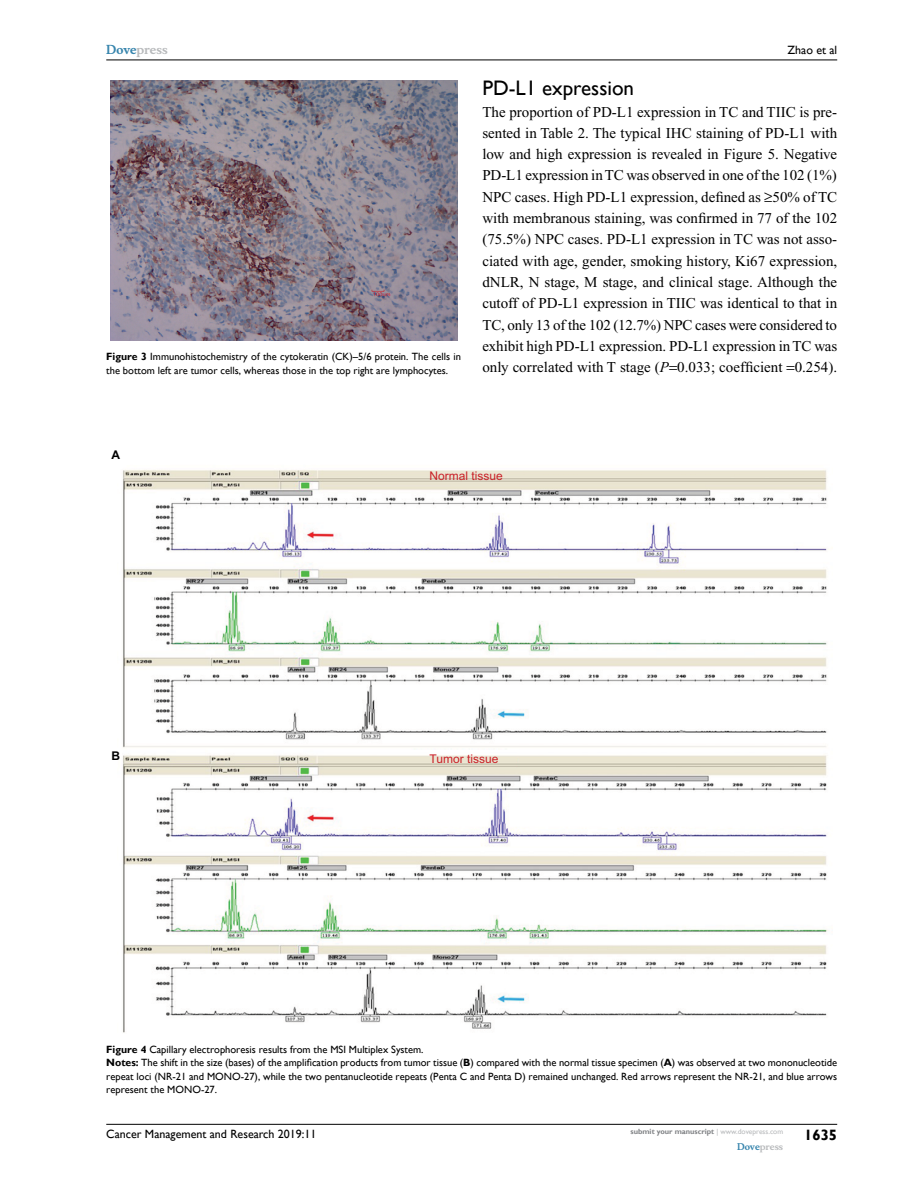
<style>
.page{position:relative;width:918px;height:1188px;background:#fff}
.page>*{position:absolute;margin:0;border:0;box-sizing:border-box;transform-origin:0 0}
.t1{font:21px "Gill Sans";color:#000}
.t2{font:15px/21.3px "Times New Roman";color:#000;text-align:justify}
.t3{font:700 15px "Gill Sans";color:#000}
.t4{font:12px "Gill Sans";color:#000}
.t5{font:12px "Arial";color:#c92027}
.t6{font:700 12px "Musee";color:#b8babc}
.t7{font:700 12px "Arial";color:#000}
.t8{font:10.5px/13.5px "Gill Sans";color:#000}
.t9{font:700 9px "Musee";color:#b8babc}
.t10{font:700 7.5px "Gill Sans";color:#808285}
.s1{color:#3785ad}
.s2{font-weight:700}
.s3{font-style:italic}
.s4{font-weight:400;color:#b8babc}
</style>
<div class="page">
<hr style="left:106px;top:1124px;width:731px;height:1px;background:#000">
<hr style="left:106px;top:60px;width:731px;height:1px;background:#000">
<img style="left:110px;top:80px;width:347px;height:261px">
<img style="left:123px;top:470px;width:706px;height:563px">
<p class="t6" style="left:106px;top:43px;width:63px"><span class="s1">Dove</span>press</p>
<p class="t8" style="left:106px;top:350px;width:356px"><span class="s2">Figure 3</span> Immunohistochemistry of the cytokeratin (CK)–5/6 protein. The cells in the bottom left are tumor cells, whereas those in the top right are lymphocytes.</p>
<p class="t4" style="left:788px;top:43px;width:51px">Zhao et al</p>
<h1 class="t1" style="left:482px;top:76px;width:153px">PD-L1 expression</h1>
<p class="t2" style="left:482px;top:101px;width:356px">The proportion of PD-L1 expression in TC and TIIC is pre&shy;sented in Table 2. The typical IHC staining of PD-L1 with low and high expression is revealed in Figure 5. Negative PD-L1 expression in TC was observed in one of the 102 (1%)<br>NPC cases. High PD-L1 expression, defined as ≥50% of TC with membranous staining, was confirmed in 77 of the 102 (75.5%) NPC cases. PD-L1 expression in TC was not asso&shy;ciated with age, gender, smoking history, Ki67 expression, dNLR, N stage, M stage, and clinical stage. Although the cutoff of PD-L1 expression in TIIC was identical to that in TC, only 13 of the 102 (12.7%) NPC cases were considered to exhibit high PD-L1 expression. PD-L1 expression in TC was only correlated with T stage (<span class="s3">P</span> 0.033; coefficient 0.254).</p>
<p class="t7" style="left:111px;top:446px;width:10px">A</p>
<p class="t5" style="left:429px;top:467px;width:75px">Normal tissue</p>
<p class="t7" style="left:111px;top:747px;width:10px">B</p>
<p class="t5" style="left:429px;top:751px;width:70px">Tumor tissue</p>
<p class="t8" style="left:106px;top:1042px;width:732px"><span class="s2">Figure 4</span> Capillary electrophoresis results from the MSI Multiplex System.<br><span class="s2">Notes:</span> The shift in the size (bases) of the amplification products from tumor tissue (<span class="s2">B</span>) compared with the normal tissue specimen (<span class="s2">A</span>) was observed at two mononucleotide repeat loci (NR-21 and MONO-27), while the two pentanucleotide repeats (Penta C and Penta D) remained unchanged. Red arrows represent the NR-21, and blue arrows represent the MONO-27.</p>
<p class="t4" style="left:106px;top:1127px;width:212px">Cancer Management and Research 2019:11</p>
<p class="t10" style="left:631px;top:1127px;width:154px">submit your manuscript <span class="s4">| www.dovepress.com</span></p>
<p class="t9" style="left:737px;top:1141px;width:48px"><span class="s1">Dove</span>press</p>
<p class="t3" style="left:804px;top:1126px;width:35px">1635</p>
</div>
